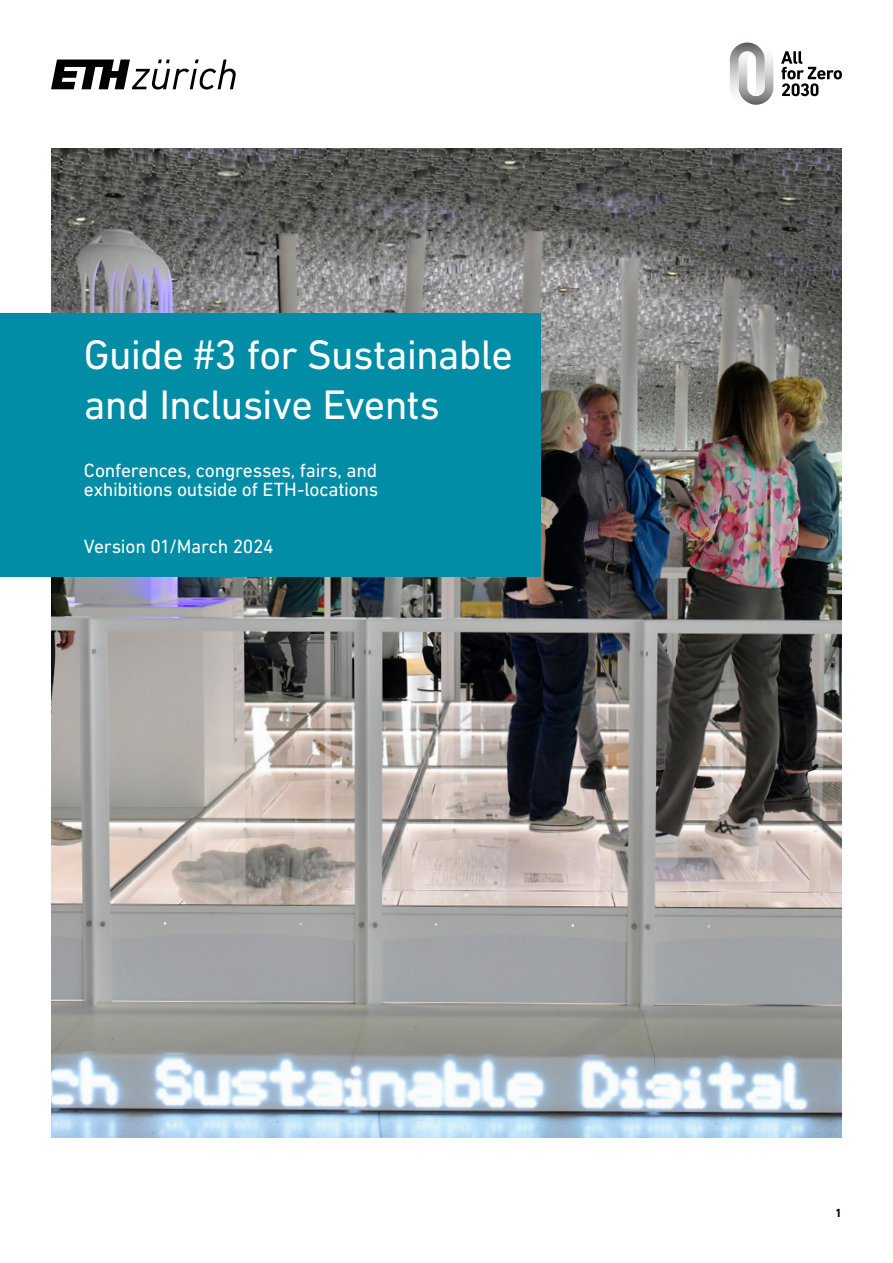
<style>
.page{position:relative;width:893px;height:1263px;background:#fff}
.page>*{position:absolute;margin:0;border:0;box-sizing:border-box;transform-origin:0 0}
.Titel_A4__Regular_28_33_6pt__120___H1{font:42px/50.4px "DIN Next LT Pro";letter-spacing:-.02em;color:#fff}
.Untertitel_A4__13_13pt_P{font:19.5px/19.5px "DIN Next LT Pro";letter-spacing:-.015em;color:#fff}
.t1{font:700 12px "DIN Next LT Pro";color:#000}
</style>
<div class="page">
<svg style="left:51px;top:60px;width:185px;height:30px"></svg>
<img style="left:51px;top:149px;width:791px;height:988px">
<div style="left:0;top:314px;width:540px;height:263px;background:#008da5"></div>
<svg style="left:781px;top:51px;width:61px;height:45px"></svg>
<svg style="left:730px;top:43px;width:43px;height:62px"></svg>
<h1 class="Titel_A4__Regular_28_33_6pt__120___H1" style="left:84px;top:329px;width:431px">Guide #3 for Sustainable and Inclusive Events</h1>
<p class="Untertitel_A4__13_13pt_P" style="left:84px;top:460px;width:296px">Conferences, congresses, fairs, and exhibitions outside of ETH-locations</p>
<p class="Untertitel_A4__13_13pt_P" style="left:84px;top:537px;width:191px">Version 01/March 2024</p>
<p class="t1" style="left:835px;top:1206px;width:8px">1</p>
</div>
